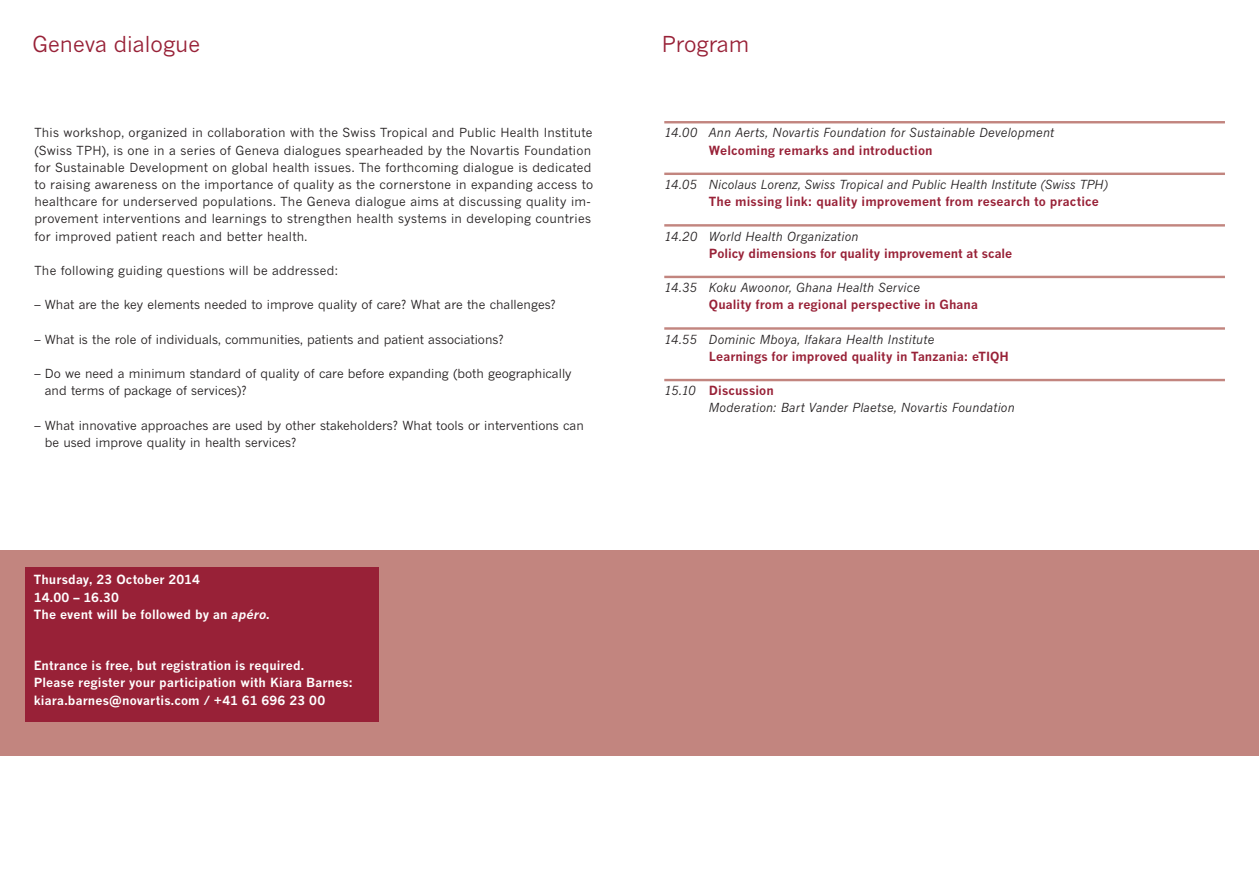
<style>
.page{position:relative;width:1259px;height:893px;background:#fff}
.page>*{position:absolute;margin:0;border:0;box-sizing:border-box;transform-origin:0 0}
.t1{font:21.75px "News Gothic";color:#982137}
.t2{font:12.3px/17.2px "News Gothic";letter-spacing:.015em;color:#231f20}
.t3{font:italic 12.3px/17.2px "News Gothic";letter-spacing:.01em;color:#231f20}
.t4{font:700 12.3px "News Gothic";letter-spacing:.005em;color:#982137}
.t5{font:700 12.3px/17.2px "News Gothic";letter-spacing:.01em;color:#fff}
.s1{font-style:italic}
.s2{font-weight:700;font-style:normal;color:#982137}
</style>
<div class="page">
<div style="left:0;top:550px;width:1259px;height:206px;background:#c2857f"></div>
<div style="left:25px;top:567px;width:353px;height:155px;background:#982137"></div>
<hr style="left:664px;top:121px;width:561px;height:2px;background:#c2857f">
<hr style="left:664px;top:173px;width:561px;height:2px;background:#c2857f">
<hr style="left:664px;top:224px;width:561px;height:3px;background:#c2857f">
<hr style="left:664px;top:276px;width:561px;height:2px;background:#c2857f">
<hr style="left:664px;top:327px;width:561px;height:3px;background:#c2857f">
<hr style="left:664px;top:379px;width:561px;height:2px;background:#c2857f">
<h1 class="t1" style="left:33px;top:30px;width:169px">Geneva dialogue</h1>
<p class="t2" style="left:34px;top:124px;width:560px">This workshop, organized in collaboration with the Swiss Tropical and Public Health Institute (Swiss TPH), is one in a series of Geneva dialogues spearheaded by the Novartis Foundation for Sustainable Development on global health issues. The forthcoming dialogue is dedicated to raising awareness on the importance of quality as the cornerstone in expanding access to healthcare for underserved populations. The Geneva dialogue aims at discussing quality im&shy;provement interventions and learnings to strengthen health systems in developing countries for improved patient reach and better health.</p>
<p class="t2" style="left:34px;top:262px;width:305px">The following guiding questions will be addressed:</p>
<p class="t2" style="left:34px;top:296px;width:523px">– What are the key elements needed to improve quality of care? What are the challenges?</p>
<p class="t2" style="left:34px;top:330px;width:471px">– What is the role of individuals, communities, patients and patient associations?</p>
<p class="t2" style="left:45px;top:365px;width:528px;text-indent:-10px">– Do we need a minimum standard of quality of care before expanding (both geographically and terms of package of services)?</p>
<p class="t2" style="left:45px;top:416px;width:540px;text-indent:-10px">– What innovative approaches are used by other stakeholders? What tools or interventions can be used improve quality in health services?</p>
<p class="t5" style="left:34px;top:571px;width:237px">Thursday, 23 October 2014<br>14.00 – 16.30<br>The event will be followed by an <span class="s1">apéro</span>.</p>
<p class="t5" style="left:34px;top:657px;width:321px">Entrance is free, but registration is required.<br>Please register your participation with Kiara Barnes: kiara.barnes@novartis.com / +41 61 696 23 00</p>
<h1 class="t1" style="left:662px;top:30px;width:89px">Program</h1>
<p class="t3" style="left:664px;top:124px;width:391px">14.00 Ann Aerts, Novartis Foundation for Sustainable Development</p>
<p class="t4" style="left:709px;top:143px;width:225px">Welcoming remarks and introduction</p>
<p class="t3" style="left:664px;top:176px;width:445px">14.05 Nicolaus Lorenz, Swiss Tropical and Public Health Institute (Swiss TPH)</p>
<p class="t4" style="left:709px;top:194px;width:391px">The missing link: quality improvement from research to practice</p>
<p class="t3" style="left:664px;top:227px;width:196px">14.20 World Health Organization</p>
<p class="t4" style="left:709px;top:246px;width:305px">Policy dimensions for quality improvement at scale</p>
<p class="t3" style="left:664px;top:279px;width:257px">14.35 Koku Awoonor, Ghana Health Service</p>
<p class="t4" style="left:709px;top:297px;width:271px">Quality from a regional perspective in Ghana</p>
<p class="t3" style="left:664px;top:330px;width:272px">14.55 Dominic Mboya, Ifakara Health Institute</p>
<p class="t4" style="left:709px;top:349px;width:302px">Learnings for improved quality in Tanzania: eTIQH</p>
<p class="t3" style="left:709px;top:382px;width:307px;text-indent:-45px">15.10 <span class="s2">Discussion<br></span>Moderation: Bart Vander Plaetse, Novartis Foundation</p>
</div>
